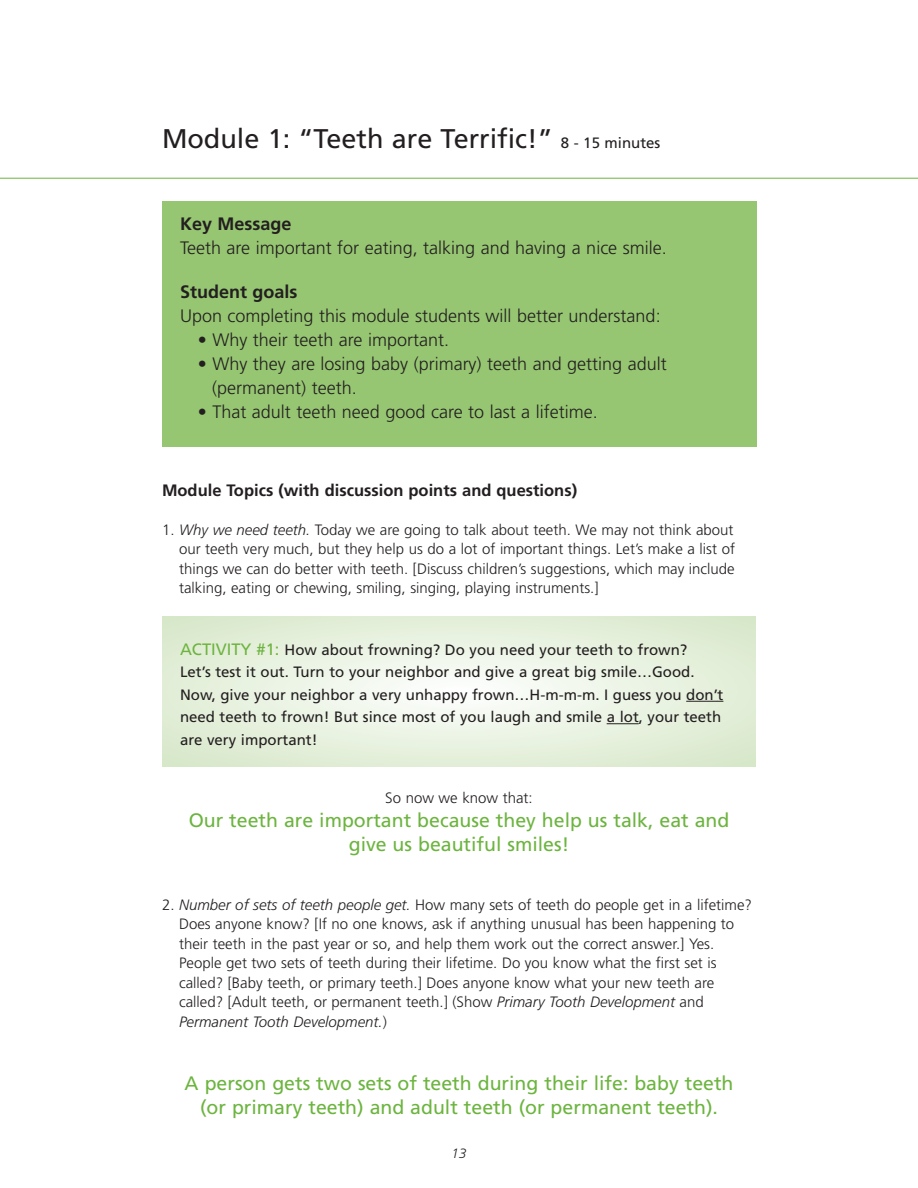
<style>
.page{position:relative;width:918px;height:1188px;background:#fff}
.page>*{position:absolute;margin:0;border:0;box-sizing:border-box;transform-origin:0 0}
.t1{font:27px "Frutiger";color:#231f20}
.t2{font:19.5px/24px "Frutiger";color:#6cb43f;text-align:center}
.t3{font:300 18px/24px "Frutiger";color:#231f20}
.t4{font:700 18px "Frutiger";color:#231f20}
.t5{font:700 16.5px "Frutiger";color:#231f20}
.t6{font:300 15px/19.5px "Frutiger";color:#231f20;text-align:justify}
.t7{font:15px/22.5px "Frutiger";color:#231f20}
.t8{font:italic 300 13.5px "Frutiger";color:#231f20}
.s1{font-size:15px}
.s2{font-style:italic}
.s3{font-size:16.5px;color:#6cb43f}
</style>
<div class="page">
<div style="left:162px;top:616px;width:594px;height:151px;background:#deebd2"></div>
<div style="left:167px;top:617px;width:584px;height:150px;background:#e2eed7;border-radius:50%"></div>
<div style="left:199px;top:625px;width:520px;height:133px;background:#e5f0db;border-radius:50%"></div>
<div style="left:232px;top:633px;width:454px;height:117px;background:#e8f2e0;border-radius:50%"></div>
<div style="left:264px;top:642px;width:390px;height:100px;background:#ebf4e4;border-radius:50%"></div>
<div style="left:297px;top:650px;width:324px;height:83px;background:#eef5e8;border-radius:50%"></div>
<div style="left:323px;top:657px;width:272px;height:70px;background:#f1f7ec;border-radius:50%"></div>
<div style="left:349px;top:663px;width:220px;height:57px;background:#f4f9f0;border-radius:50%"></div>
<div style="left:381px;top:672px;width:156px;height:40px;background:#f7faf4;border-radius:50%"></div>
<div style="left:407px;top:678px;width:104px;height:27px;background:#f9fcf8;border-radius:50%"></div>
<div style="left:433px;top:685px;width:52px;height:13px;background:#fcfefc;border-radius:50%"></div>
<div style="left:162px;top:201px;width:594px;height:246px;background:#96c672"></div>
<hr style="left:0;top:178px;width:918px;height:1px;background:#6cb43f">
<hr style="left:686px;top:701px;width:32px;height:1px;background:#231f20">
<hr style="left:607px;top:723px;width:32px;height:1px;background:#231f20">
<h1 class="t1" style="left:162px;top:128px;width:500px">Module 1: “Teeth are Terrific!” <span class="s1">8 - 15 minutes</span></h1>
<p class="t4" style="left:180px;top:217px;width:113px">Key Message</p>
<p class="t3" style="left:180px;top:237px;width:488px">Teeth are important for eating, talking and having a nice smile.</p>
<p class="t4" style="left:180px;top:284px;width:119px">Student goals</p>
<p class="t3" style="left:180px;top:305px;width:482px">Upon completing this module students will better understand:</p>
<p class="t3" style="left:198px;top:329px;width:253px">• Why their teeth are important.</p>
<p class="t3" style="left:212px;top:353px;width:456px;text-indent:-14px">• Why they are losing baby (primary) teeth and getting adult (permanent) teeth.</p>
<p class="t3" style="left:198px;top:401px;width:401px">• That adult teeth need good care to last a lifetime.</p>
<p class="t5" style="left:162px;top:483px;width:417px">Module Topics (with discussion points and questions)</p>
<p class="t6" style="left:179px;top:521px;width:557px;text-indent:-17px">1. <span class="s2">Why we need teeth.</span> Today we are going to talk about teeth. We may not think about our teeth very much, but they help us do a lot of important things. Let’s make a list of things we can do better with teeth. [Discuss children’s suggestions, which may include talking, eating or chewing, smiling, singing, playing instruments.]</p>
<p class="t7" style="left:180px;top:639px;width:545px"><span class="s3">ACTIVITY #1:</span> How about frowning? Do you need your teeth to frown?<br>Let’s test it out. Turn to your neighbor and give a great big smile…Good.<br>Now, give your neighbor a very unhappy frown…H-m-m-m. I guess you don’t need teeth to frown! But since most of you laugh and smile a lot, your teeth are very important!</p>
<p class="t6" style="left:385px;top:789px;width:149px">So now we know that:</p>
<h2 class="t2" style="left:189px;top:810px;width:542px">Our teeth are important because they help us talk, eat and give us beautiful smiles!</h2>
<p class="t6" style="left:179px;top:896px;width:574px;text-align:left;text-indent:-17px">2. <span class="s2">Number of sets of teeth people get.</span> How many sets of teeth do people get in a lifetime?<br>Does anyone know? [If no one knows, ask if anything unusual has been happening to their teeth in the past year or so, and help them work out the correct answer.] Yes.<br>People get two sets of teeth during their lifetime. Do you know what the first set is called? [Baby teeth, or primary teeth.] Does anyone know what your new teeth are called? [Adult teeth, or permanent teeth.] (Show <span class="s2">Primary Tooth Development</span> and <span class="s2">Permanent Tooth Development.</span>)</p>
<h2 class="t2" style="left:185px;top:1072px;width:550px">A person gets two sets of teeth during their life: baby teeth (or primary teeth) and adult teeth (or permanent teeth).</h2>
<p class="t8" style="left:451px;top:1148px;width:17px">13</p>
</div>
